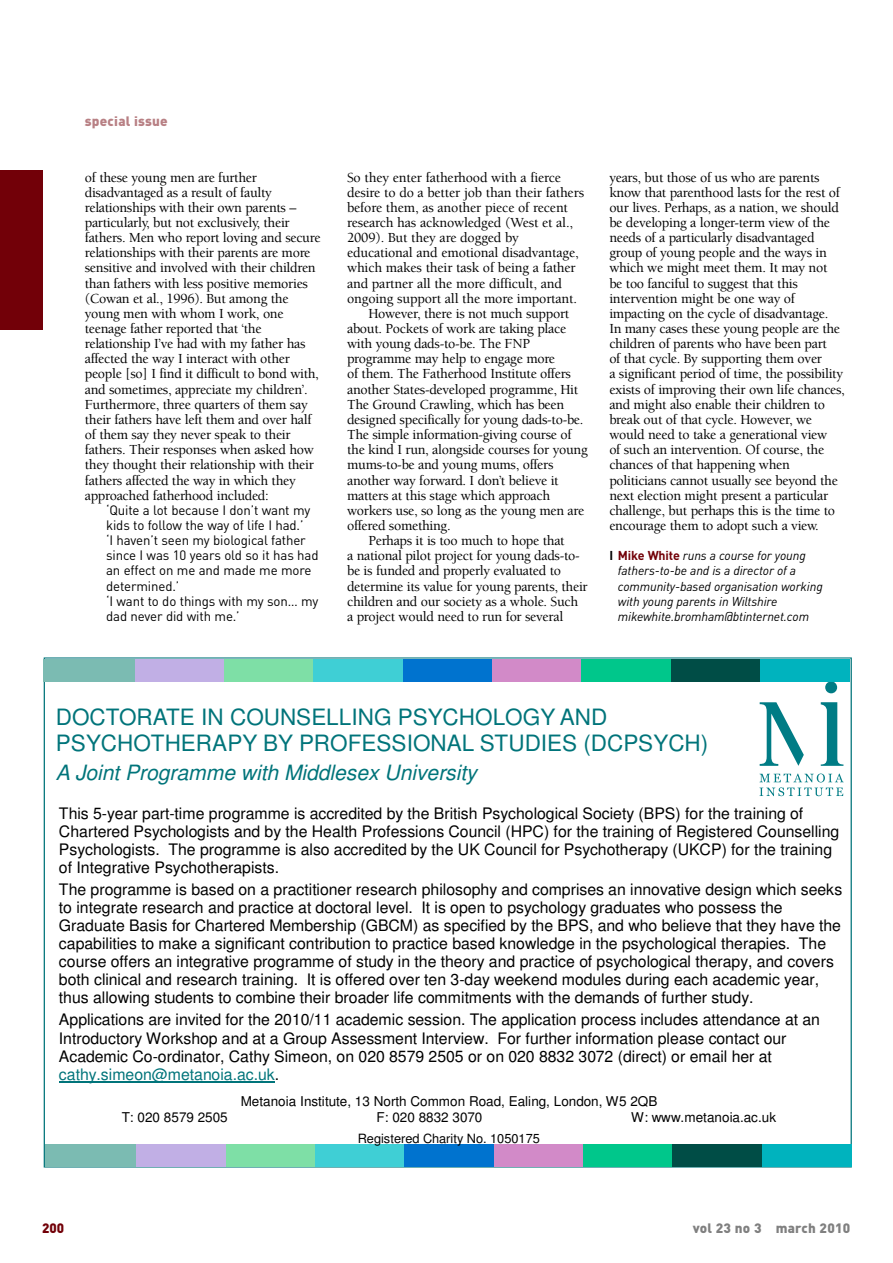
<style>
.page{position:relative;width:893px;height:1263px;background:#fff}
.page>*{position:absolute;margin:0;border:0;box-sizing:border-box;transform-origin:0 0}
.t1{font:22.5px/26px "Helvetica+FUMTME";color:#00747a}
.t2{font:21px "Helvetica Oblique+KQLIIM";color:#00747a}
.t3{font:15.9px/18.1px "Helvetica+FUMTME";color:#000}
.t4{font:500 14.25px/15.1px "Berkeley Std";letter-spacing:-.02em;color:#000}
.t5{font:13.5px/15.1px "DIN Pro";letter-spacing:-.01em;color:#000}
.t6{font:13.5px "Helvetica+FUMTME";letter-spacing:.005em;color:#000}
.t7{font:900 13.5px "DIN Pro";letter-spacing:.015em;color:#808080}
.t8{font:900 13.5px "DIN Pro";letter-spacing:.015em;color:#b88084}
.t9{font:900 13.5px "DIN Pro";color:#720008}
.t10{font:italic 12.75px/15.1px "DIN Pro";letter-spacing:-.01em;color:#000}
.t11{font:12.75px "Helvetica+FUMTME";letter-spacing:-.005em;color:#000}
.s1{font-weight:700;font-style:normal}
.s2{font-weight:700;font-style:normal;color:#720008}
.s3{color:#00747a}
</style>
<div class="page">
<div style="left:0;top:170px;width:42px;height:160px;background:#720008"></div>
<svg style="left:44px;top:657px;width:808px;height:511px"></svg>
<div style="left:45px;top:1145px;width:92px;height:22px;background:#7bbbb2"></div>
<div style="left:137px;top:1145px;width:89px;height:22px;background:#c1afe5"></div>
<div style="left:226px;top:1145px;width:89px;height:22px;background:#7edfa6"></div>
<div style="left:315px;top:1145px;width:90px;height:22px;background:#3fcfd5"></div>
<div style="left:405px;top:1145px;width:89px;height:22px;background:#0073cf"></div>
<div style="left:494px;top:1145px;width:89px;height:22px;background:#d28ac8"></div>
<div style="left:583px;top:1145px;width:90px;height:22px;background:#00c78b"></div>
<div style="left:673px;top:1145px;width:89px;height:22px;background:#004d46"></div>
<div style="left:762px;top:1145px;width:89px;height:22px;background:#00b3be"></div>
<svg style="left:760px;top:702px;width:44px;height:64px"></svg>
<svg style="left:821px;top:702px;width:22px;height:64px"></svg>
<div style="left:825px;top:681px;width:12px;height:12px;background:#007c85;border-radius:50%"></div>
<svg style="left:759px;top:774px;width:84px;height:22px"></svg>
<hr style="left:59px;top:1081px;width:216px;height:1px;background:#00747a">
<div style="left:43px;top:659px;width:92px;height:22px;background:#7bbbb2"></div>
<div style="left:135px;top:659px;width:89px;height:22px;background:#c1afe5"></div>
<div style="left:224px;top:659px;width:89px;height:22px;background:#7edfa6"></div>
<div style="left:313px;top:659px;width:90px;height:22px;background:#3fcfd5"></div>
<div style="left:403px;top:659px;width:89px;height:22px;background:#0073cf"></div>
<div style="left:492px;top:659px;width:90px;height:22px;background:#d28ac8"></div>
<div style="left:582px;top:659px;width:89px;height:22px;background:#00c78b"></div>
<div style="left:671px;top:659px;width:89px;height:22px;background:#004d46"></div>
<div style="left:760px;top:659px;width:89px;height:22px;background:#00b3be"></div>
<p class="t8" style="left:85px;top:113px;width:84px">special issue</p>
<p class="t4" style="left:85px;top:171px;width:237px">of these young men are further disadvantaged as a result of faulty relationships with their own parents – particularly, but not exclusively, their fathers. Men who report loving and secure relationships with their parents are more sensitive and involved with their children than fathers with less positive memories (Cowan et al., 1996). But among the young men with whom I work, one teenage father reported that ‘the relationship I’ve had with my father has affected the way I interact with other people [so] I find it difficult to bond with, and sometimes, appreciate my children’.<br>Furthermore, three quarters of them say their fathers have left them and over half of them say they never speak to their fathers. Their responses when asked how they thought their relationship with their fathers affected the way in which they approached fatherhood included:</p>
<p class="t5" style="left:106px;top:504px;width:214px">‘Quite a lot because I don’t want my kids to follow the way of life I had.’<br>‘I haven’t seen my biological father since I was 10 years old so it has had an effect on me and made me more determined.’<br>‘I want to do things with my son… my dad never did with me.’</p>
<p class="t4" style="left:347px;top:171px;width:215px">So they enter fatherhood with a fierce</p>
<p class="t4" style="left:347px;top:186px;width:238px">desire to do a better job than their fathers</p>
<p class="t4" style="left:347px;top:201px;width:222px">before them, as another piece of recent</p>
<p class="t4" style="left:347px;top:216px;width:227px">research has acknowledged (West et al.,</p>
<p class="t4" style="left:347px;top:231px;width:173px">2009). But they are dogged by</p>
<p class="t4" style="left:347px;top:246px;width:233px">educational and emotional disadvantage,</p>
<p class="t4" style="left:347px;top:262px;width:230px">which makes their task of being a father</p>
<p class="t4" style="left:347px;top:277px;width:216px">and partner all the more difficult, and</p>
<p class="t4" style="left:347px;top:292px;width:231px">ongoing support all the more important.</p>
<p class="t4" style="left:368px;top:307px;width:202px">However, there is not much support</p>
<p class="t4" style="left:347px;top:322px;width:221px">about. Pockets of work are taking place</p>
<p class="t4" style="left:347px;top:337px;width:185px">with young dads-to-be. The FNP</p>
<p class="t4" style="left:347px;top:352px;width:210px">programme may help to engage more</p>
<p class="t4" style="left:347px;top:368px;width:225px">of them. The Fatherhood Institute offers</p>
<p class="t4" style="left:347px;top:383px;width:233px">another States-developed programme, Hit</p>
<p class="t4" style="left:347px;top:398px;width:219px">The Ground Crawling, which has been</p>
<p class="t4" style="left:347px;top:413px;width:238px">designed specifically for young dads-to-be.</p>
<p class="t4" style="left:347px;top:428px;width:226px">The simple information-giving course of</p>
<p class="t4" style="left:347px;top:443px;width:242px">the kind I run, alongside courses for young</p>
<p class="t4" style="left:347px;top:459px;width:208px">mums-to-be and young mums, offers</p>
<p class="t4" style="left:347px;top:474px;width:213px">another way forward. I don’t believe it</p>
<p class="t4" style="left:347px;top:489px;width:205px">matters at this stage which approach</p>
<p class="t4" style="left:347px;top:504px;width:239px">workers use, so long as the young men are</p>
<p class="t4" style="left:347px;top:519px;width:105px">offered something.</p>
<p class="t4" style="left:368px;top:534px;width:198px">Perhaps it is too much to hope that</p>
<p class="t4" style="left:347px;top:549px;width:234px">a national pilot project for young dads-to-</p>
<p class="t4" style="left:347px;top:565px;width:215px">be is funded and properly evaluated to</p>
<p class="t4" style="left:347px;top:580px;width:242px">determine its value for young parents, their</p>
<p class="t4" style="left:347px;top:595px;width:233px">children and our society as a whole. Such</p>
<p class="t4" style="left:347px;top:610px;width:218px">a project would need to run for several</p>
<p class="t4" style="left:609px;top:171px;width:237px">years, but those of us who are parents know that parenthood lasts for the rest of our lives. Perhaps, as a nation, we should be developing a longer-term view of the needs of a particularly disadvantaged group of young people and the ways in which we might meet them. It may not<br>be too fanciful to suggest that this intervention might be one way of impacting on the cycle of disadvantage.<br>In many cases these young people are the children of parents who have been part<br>of that cycle. By supporting them over<br>a significant period of time, the possibility exists of improving their own life chances, and might also enable their children to break out of that cycle. However, we would need to take a generational view<br>of such an intervention. Of course, the chances of that happening when politicians cannot usually see beyond the next election might present a particular challenge, but perhaps this is the time to encourage them to adopt such a view.</p>
<p class="t10" style="left:618px;top:550px;width:206px;text-indent:-9px"><span class="s1">I</span> <span class="s2">Mike White</span> runs a course for young fathers-to-be and is a director of a community-based organisation working with young parents in Wiltshire mikewhite.bromham@btinternet.com</p>
<h1 class="t1" style="left:56px;top:706px;width:654px">DOCTORATE IN COUNSELLING PSYCHOLOGY AND<br>PSYCHOTHERAPY BY PROFESSIONAL STUDIES (DCPSYCH)</h1>
<h2 class="t2" style="left:56px;top:764px;width:422px">A Joint Programme with Middlesex University</h2>
<p class="t3" style="left:59px;top:805px;width:782px">This 5-year part-time programme is accredited by the British Psychological Society (BPS) for the training of Chartered Psychologists and by the Health Professions Council (HPC) for the training of Registered Counselling Psychologists. The programme is also accredited by the UK Council for Psychotherapy (UKCP) for the training of Integrative Psychotherapists.</p>
<p class="t3" style="left:59px;top:882px;width:785px">The programme is based on a practitioner research philosophy and comprises an innovative design which seeks to integrate research and practice at doctoral level. It is open to psychology graduates who possess the Graduate Basis for Chartered Membership (GBCM) as specified by the BPS, and who believe that they have the capabilities to make a significant contribution to practice based knowledge in the psychological therapies. The course offers an integrative programme of study in the theory and practice of psychological therapy, and covers both clinical and research training. It is offered over ten 3-day weekend modules during each academic year, thus allowing students to combine their broader life commitments with the demands of further study.</p>
<p class="t3" style="left:59px;top:1012px;width:763px">Applications are invited for the 2010/11 academic session. The application process includes attendance at an Introductory Workshop and at a Group Assessment Interview. For further information please contact our Academic Co-ordinator, Cathy Simeon, on 020 8579 2505 or on 020 8832 3072 (direct) or email her at <span class="s3">cathy.simeon@metanoia.ac.uk</span>.</p>
<p class="t6" style="left:241px;top:1096px;width:418px">Metanoia Institute, 13 North Common Road, Ealing, London, W5 2QB</p>
<p class="t6" style="left:122px;top:1112px;width:107px">T: 020 8579 2505</p>
<p class="t6" style="left:376px;top:1112px;width:107px">F: 020 8832 3070</p>
<p class="t6" style="left:631px;top:1112px;width:146px">W: www.metanoia.ac.uk</p>
<p class="t11" style="left:358px;top:1133px;width:184px">Registered Charity No. 1050175</p>
<p class="t9" style="left:42px;top:1220px;width:23px">200</p>
<p class="t7" style="left:693px;top:1220px;width:159px">vol 23 no 3 march 2010</p>
</div>
